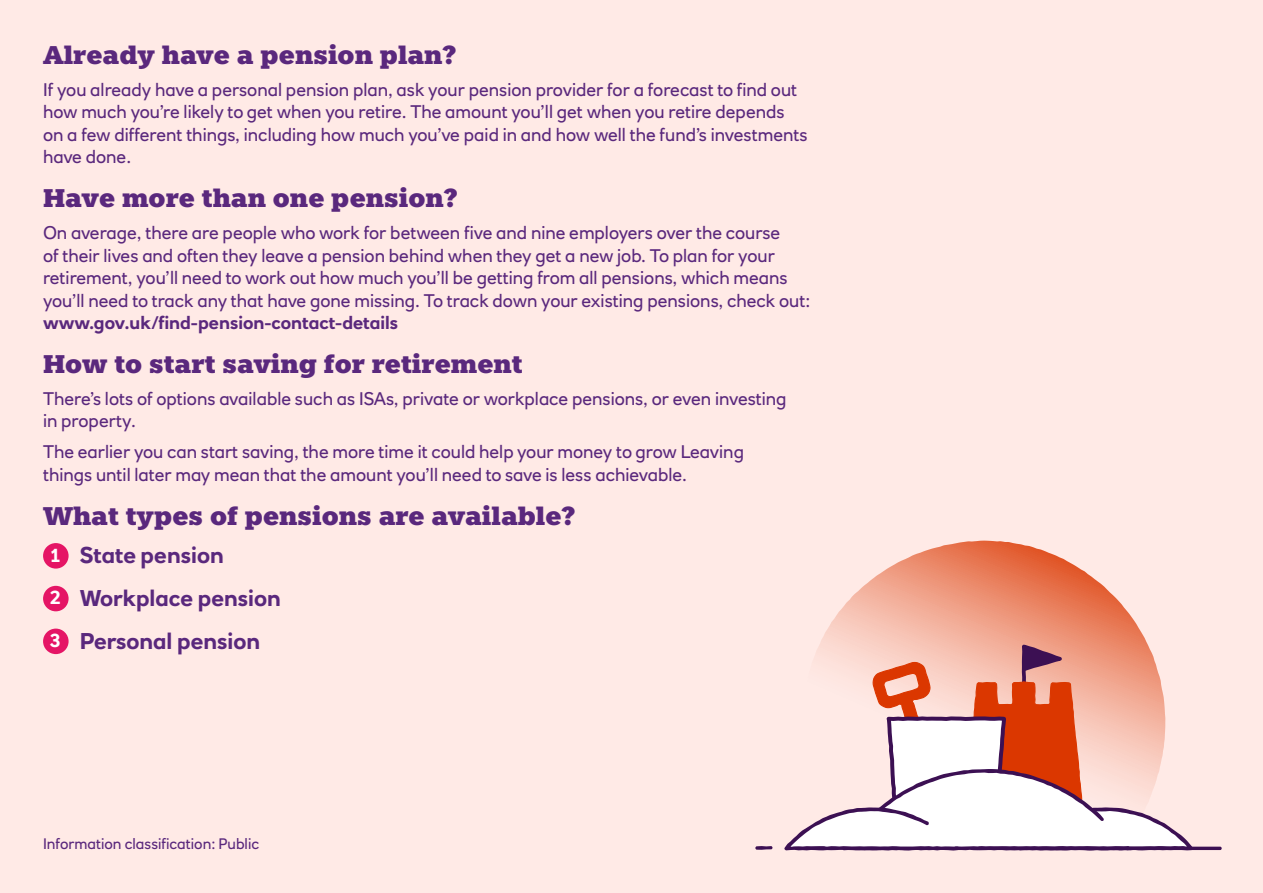
<style>
.page{position:relative;width:1263px;height:893px;background:#ffeae6}
.page>*{position:absolute;margin:0;border:0;box-sizing:border-box;transform-origin:0 0}
.t1{font:900 25.5px "Knile";color:#5a287d}
.t2{font:700 22.5px/42.8px "RN House Sans";color:#5a287d}
.t3{font:18px/22.5px "RN House Sans";color:#5a287d}
.t4{font:700 18px "RN House Sans";color:#5a287d}
.t5{font:15px "RN House Sans";color:#5a287d}
.s1{font-size:19.5px;color:#fff}
</style>
<div class="page">
<svg style="left:821px;top:541px;width:163px;height:101px"></svg>
<svg style="left:784px;top:642px;width:438px;height:208px"></svg>
<svg style="left:755px;top:846px;width:18px;height:4px"></svg>
<div style="left:43px;top:543px;width:26px;height:26px;background:#e51565;border-radius:50%"></div>
<div style="left:43px;top:586px;width:26px;height:25px;background:#e51565;border-radius:50%"></div>
<div style="left:43px;top:629px;width:26px;height:25px;background:#e51565;border-radius:50%"></div>
<h1 class="t1" style="left:43px;top:39px;width:415px">Already have a pension plan?</h1>
<p class="t3" style="left:43px;top:78px;width:766px">If you already have a personal pension plan, ask your pension provider for a forecast to find out how much you’re likely to get when you retire. The amount you’ll get when you retire depends on a few different things, including how much you’ve paid in and how well the fund’s investments have done.</p>
<h1 class="t1" style="left:43px;top:182px;width:416px">Have more than one pension?</h1>
<p class="t3" style="left:43px;top:221px;width:769px">On average, there are people who work for between five and nine employers over the course<br>of their lives and often they leave a pension behind when they get a new job. To plan for your retirement, you’ll need to work out how much you’ll be getting from all pensions, which means you’ll need to track any that have gone missing. To track down your existing pensions, check out:</p>
<p class="t4" style="left:43px;top:312px;width:357px">www.gov.uk/find-pension-contact-details</p>
<h1 class="t1" style="left:43px;top:348px;width:481px">How to start saving for retirement</h1>
<p class="t3" style="left:43px;top:387px;width:745px">There’s lots of options available such as ISAs, private or workplace pensions, or even investing in property.</p>
<p class="t3" style="left:43px;top:441px;width:702px">The earlier you can start saving, the more time it could help your money to grow Leaving things until later may mean that the amount you’ll need to save is less achievable.</p>
<h1 class="t1" style="left:43px;top:500px;width:534px">What types of pensions are available?</h1>
<p class="t2" style="left:50px;top:534px;width:232px"><span class="s1">1</span> State pension<br><span class="s1">2</span> Workplace pension<br><span class="s1">3</span> Personal pension</p>
<p class="t5" style="left:43px;top:835px;width:218px">Information classification: Public</p>
</div>
